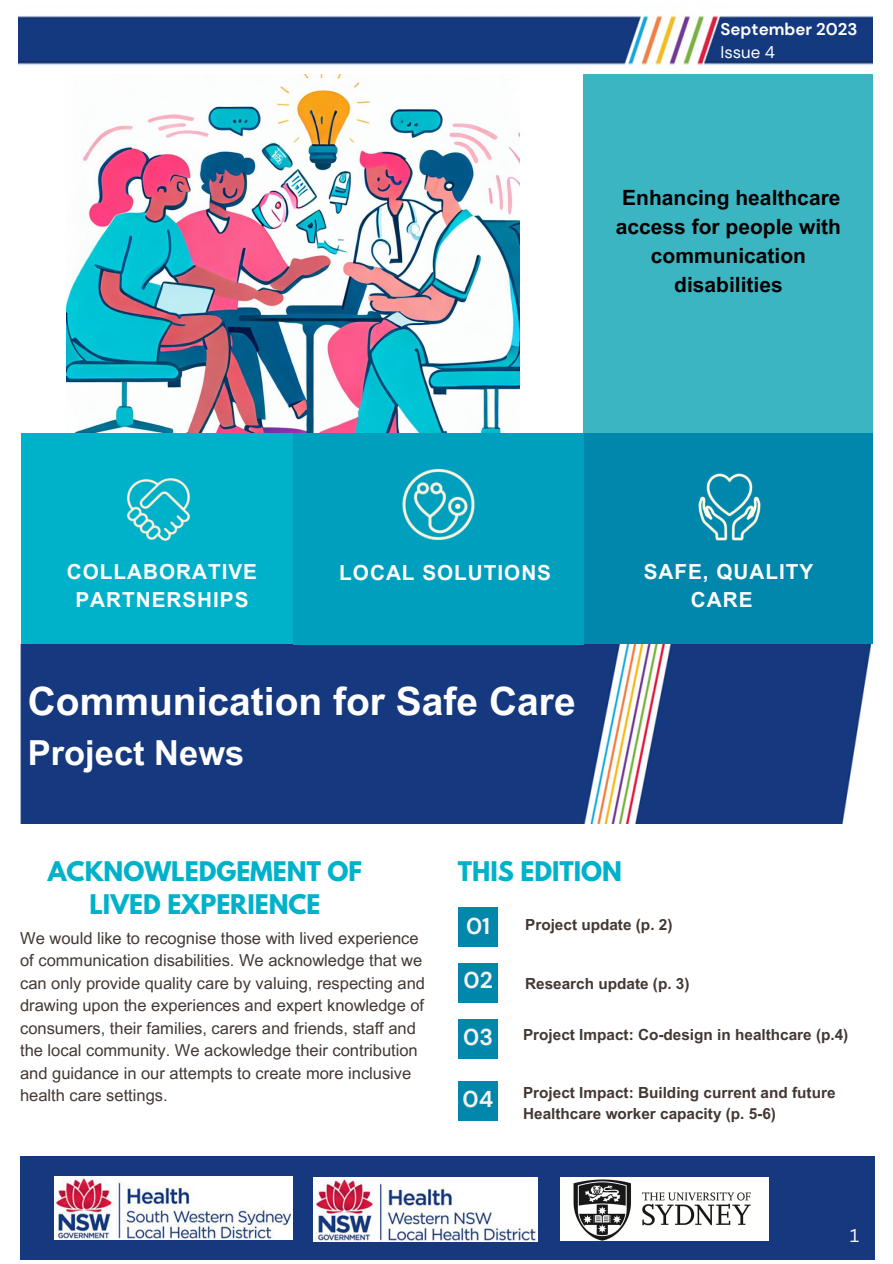
<style>
.page{position:relative;width:893px;height:1264px;background:#fff}
.page>*{position:absolute;margin:0;border:0;box-sizing:border-box;transform-origin:0 0}
.t1{font:700 39px "Arial MT Pro";color:#fff}
.t2{font:700 34.5px "Arial MT Pro";color:#fff}
.t3{font:700 24px/32.5px "League Spartan";color:#00b1ca;text-align:center}
.t4{font:700 22.8px "DM Sans";color:#f6f2f1}
.t5{font:700 21px/29.2px "Arial MT Pro";color:#000;text-align:center}
.t6{font:700 20.7px/28px "Arial MT Pro";letter-spacing:.045em;color:#fff;text-align:center}
.t7{font:18px "Canva Sans";color:#fff}
.t8{font:700 16.8px "DM Sans";color:#fff}
.t9{font:16.8px "DM Sans";color:#fff}
.t10{font:16.5px/22.5px "Arial MT Pro";color:#433833}
.t11{font:700 15.3px/21.3px "Arial MT Pro";color:#433833}
</style>
<div class="page">
<div style="left:583px;top:28px;width:289px;height:405px;background:#3cb5c2"></div>
<div style="left:560px;top:433px;width:312px;height:211px;background:#0187ab"></div>
<div style="left:458px;top:907px;width:39px;height:39px;background:#0187ab"></div>
<div style="left:458px;top:963px;width:39px;height:39px;background:#0187ab"></div>
<div style="left:458px;top:1019px;width:39px;height:39px;background:#0187ab"></div>
<img style="left:67px;top:74px;width:452px;height:359px">
<div style="left:21px;top:433px;width:274px;height:211px;background:#00b1ca"></div>
<img style="left:126px;top:478px;width:65px;height:63px">
<img style="left:18px;top:15px;width:854px;height:58px">
<img style="left:21px;top:644px;width:851px;height:179px">
<div style="left:293px;top:433px;width:290px;height:211px;background:#009fbd"></div>
<img style="left:402px;top:468px;width:73px;height:73px">
<div style="left:20px;top:1156px;width:854px;height:103px;background:#16387f"></div>
<img style="left:54px;top:1176px;width:238px;height:63px">
<img style="left:314px;top:1177px;width:223px;height:64px">
<img style="left:560px;top:1177px;width:208px;height:63px">
<img style="left:698px;top:473px;width:63px;height:68px">
<div style="left:458px;top:1080px;width:39px;height:40px;background:#0187ab"></div>
<p class="t8" style="left:720px;top:19px;width:138px">September 2023</p>
<p class="t9" style="left:720px;top:41px;width:56px">Issue 4</p>
<p class="t5" style="left:615px;top:185px;width:227px">Enhancing healthcare access for people with communication disabilities</p>
<p class="t6" style="left:67px;top:560px;width:192px">COLLABORATIVE<br>PARTNERSHIPS</p>
<p class="t6" style="left:339px;top:561px;width:213px">LOCAL SOLUTIONS</p>
<p class="t6" style="left:690px;top:560px;width:124px;text-align:left;text-indent:-47px">SAFE, QUALITY<br>CARE</p>
<p class="t1" style="left:28px;top:687px;width:549px">Communication for Safe Care</p>
<p class="t2" style="left:28px;top:740px;width:218px">Project News</p>
<p class="t3" style="left:48px;top:858px;width:316px">ACKNOWLEDGEMENT OF<br>LIVED EXPERIENCE</p>
<p class="t10" style="left:20px;top:928px;width:406px">We would like to recognise those with lived experience of communication disabilities. We acknowledge that we can only provide quality care by valuing, respecting and drawing upon the experiences and expert knowledge of consumers, their families, carers and friends, staff and the local community. We ackowledge their contribution and guidance in our attempts to create more inclusive health care settings.</p>
<p class="t3" style="left:458px;top:858px;width:166px">THIS EDITION</p>
<p class="t11" style="left:525px;top:915px;width:149px">Project update (p. 2)</p>
<p class="t4" style="left:466px;top:911px;width:26px">01</p>
<p class="t4" style="left:463px;top:965px;width:31px">02</p>
<p class="t4" style="left:463px;top:1022px;width:31px">03</p>
<p class="t11" style="left:525px;top:974px;width:166px">Research update (p. 3)</p>
<p class="t11" style="left:523px;top:1026px;width:327px">Project Impact: Co-design in healthcare (p.4)</p>
<p class="t4" style="left:462px;top:1084px;width:32px">04</p>
<p class="t11" style="left:523px;top:1083px;width:314px">Project Impact: Building current and future<br>Healthcare worker capacity (p. 5-6)</p>
<p class="t7" style="left:849px;top:1222px;width:11px">1</p>
</div>
